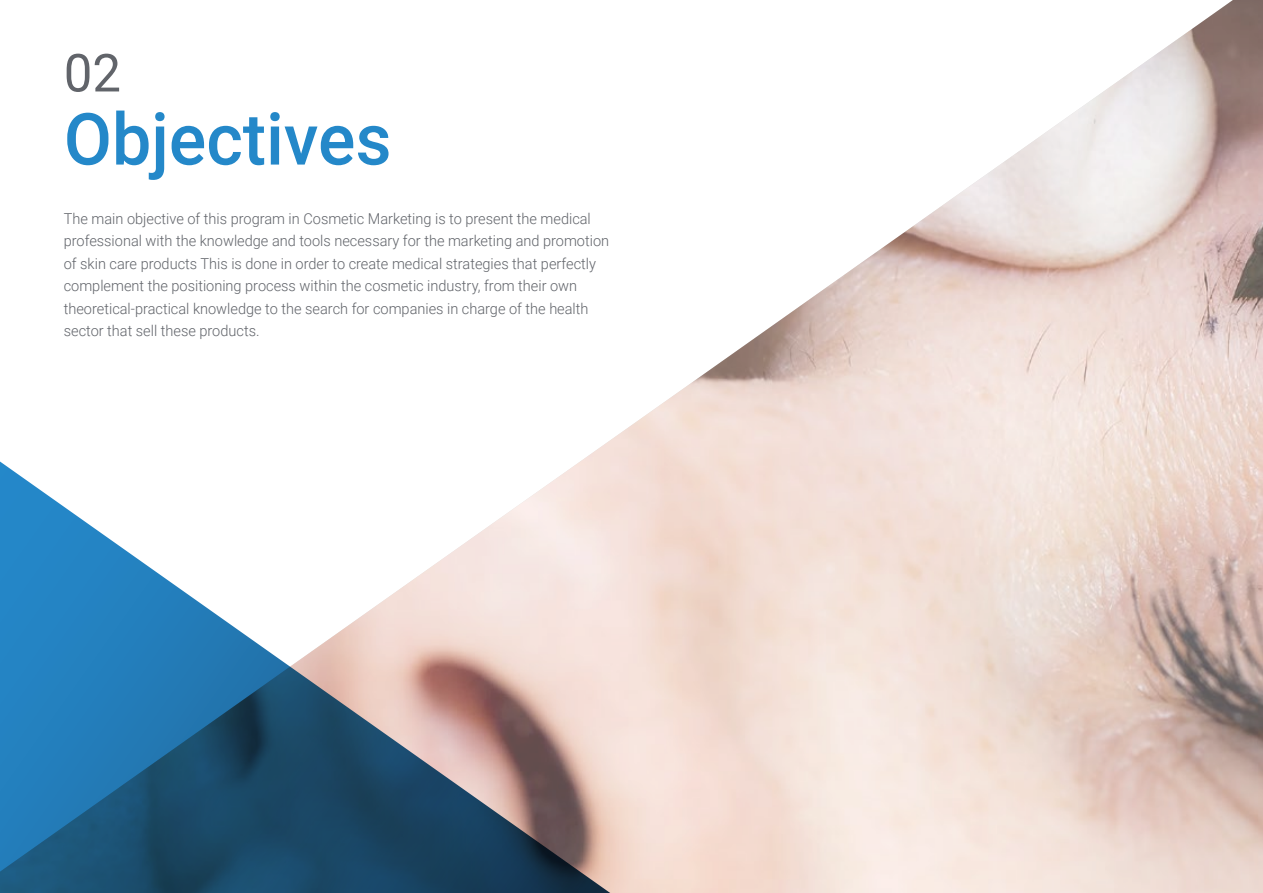
<style>
.page{position:relative;width:1263px;height:893px;background:#fff}
.page>*{position:absolute;margin:0;border:0;box-sizing:border-box;transform-origin:0 0}
.t1{font:500 72px "Roboto";color:#2488c9}
.t2{font:52.5px "Roboto";color:#61646a}
.t3{font:300 15px/22.5px "Roboto";color:#61646a}
</style>
<div class="page">
<img style="left:602px;top:0;width:661px;height:893px">
<svg style="left:0;top:446px;width:640px;height:447px"></svg>
<h2 class="t2" style="left:64px;top:36px;width:59px">02</h2>
<h1 class="t1" style="left:64px;top:89px;width:329px">Objectives</h1>
<p class="t3" style="left:64px;top:207px;width:547px">The main objective of this program in Cosmetic Marketing is to present the medical professional with the knowledge and tools necessary for the marketing and promotion of skin care products This is done in order to create medical strategies that perfectly complement the positioning process within the cosmetic industry, from their own theoretical-practical knowledge to the search for companies in charge of the health sector that sell these products.</p>
</div>
